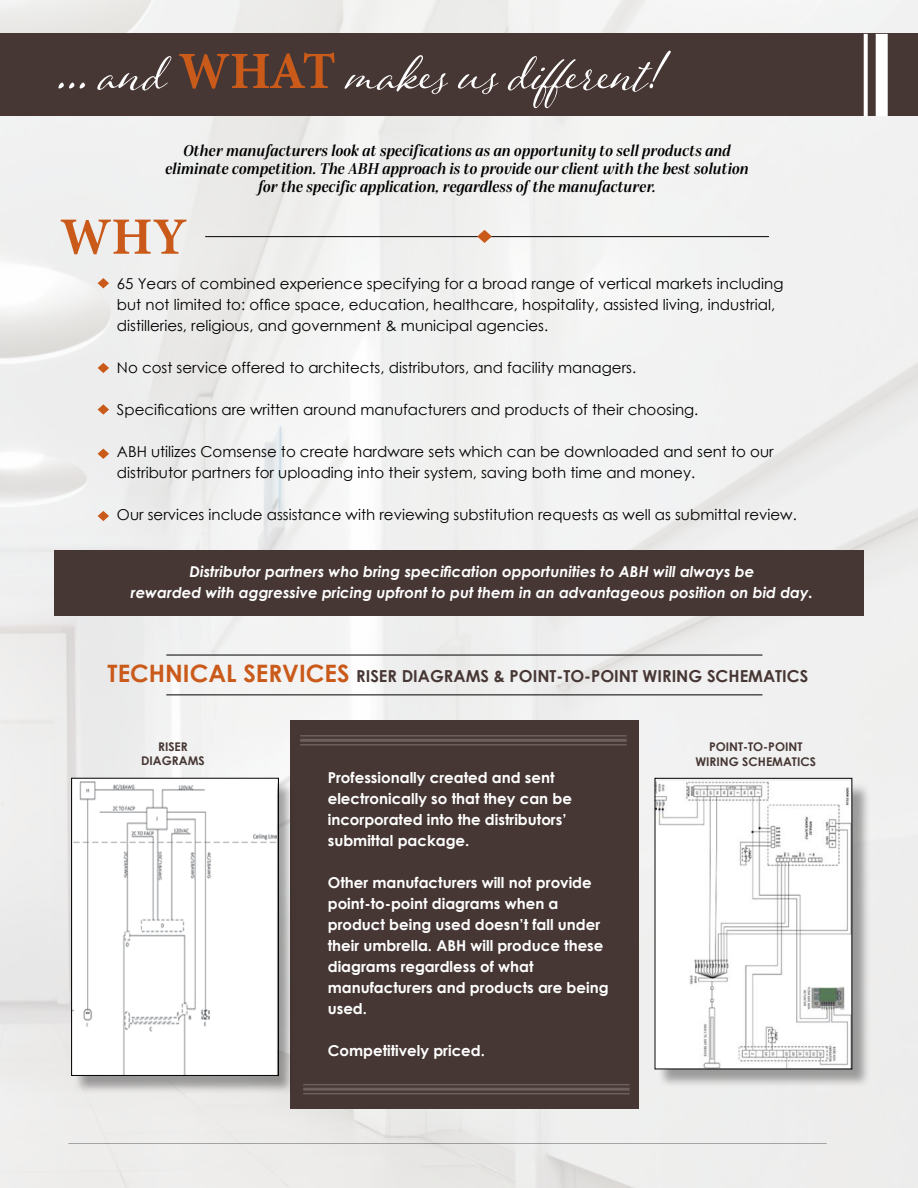
<style>
.page{position:relative;width:918px;height:1188px;background:#fff}
.page>*{position:absolute;margin:0;border:0;box-sizing:border-box;transform-origin:0 0}
.t1{font:66px "Adorn S Pomander";color:#fff}
.t2{font:700 52.5px "Minion Pro";color:#ca5a1a}
.t3{font:italic 600 16.5px/18px "Alga";letter-spacing:.02em;color:#000;text-align:center}
.t4{font:700 16.5px "Century Gothic";color:#463734}
.t5{font:15px/21px "Century Gothic";color:#000}
.t6{font:700 15px/21px "Century Gothic";color:#fff}
.t7{font:italic 700 15px/21px "Century Gothic";color:#fff;text-align:center}
.t8{font:700 12px/14.4px "Century Gothic";color:#463734;text-align:center}
.s1{font-family:"Minion Pro";font-weight:700;font-size:52.5px;color:#ca5a1a}
.s2{font-size:24px;color:#ca5a1a}
</style>
<div class="page">
<img style="left:0;top:0;width:918px;height:1188px">
<div style="left:291px;top:720px;width:348px;height:388px;background:#463734"></div>
<div style="left:0;top:34px;width:918px;height:82px;background:#463734"></div>
<hr style="left:68px;top:1143px;width:759px;height:1px;background:#000">
<svg style="left:864px;top:34px;width:4px;height:82px"></svg>
<div style="left:876px;top:34px;width:12px;height:82px;background:#fff"></div>
<hr style="left:166px;top:655px;width:596px;height:1px;background:#000">
<hr style="left:166px;top:695px;width:596px;height:1px;background:#000">
<hr style="left:205px;top:236px;width:564px;height:1px;background:#000">
<svg style="left:477px;top:230px;width:15px;height:13px"></svg>
<div style="left:74px;top:780px;width:223px;height:314px;background:#000;opacity:.35"></div>
<img style="left:73px;top:780px;width:204px;height:294px">
<div style="left:71px;top:778px;width:208px;height:298px;border:1px solid #000"></div>
<div style="left:657px;top:780px;width:214px;height:308px;background:#000;opacity:.35"></div>
<img style="left:657px;top:780px;width:193px;height:287px">
<hr style="left:300px;top:735px;width:327px;height:2px;background:#fff">
<hr style="left:300px;top:739px;width:327px;height:3px;background:#fff">
<hr style="left:300px;top:744px;width:327px;height:2px;background:#fff">
<hr style="left:303px;top:1084px;width:327px;height:1px;background:#fff">
<hr style="left:303px;top:1088px;width:327px;height:3px;background:#fff">
<hr style="left:303px;top:1093px;width:327px;height:1px;background:#fff">
<div style="left:54px;top:550px;width:810px;height:66px;background:#463734"></div>
<svg style="left:98px;top:278px;width:11px;height:10px"></svg>
<svg style="left:98px;top:363px;width:11px;height:10px"></svg>
<svg style="left:98px;top:404px;width:11px;height:11px"></svg>
<svg style="left:98px;top:449px;width:11px;height:10px"></svg>
<svg style="left:98px;top:511px;width:11px;height:10px"></svg>
<h1 class="t1" style="left:56px;top:27px;width:604px">... and <span class="s1">WHAT</span> makes us different!</h1>
<p class="t3" style="left:165px;top:141px;width:585px">Other manufacturers look at specifications as an opportunity to sell products and eliminate competition. The ABH approach is to provide our client with the best solution for the specific application, regardless of the manufacturer.</p>
<h2 class="t2" style="left:60px;top:200px;width:128px">WHY</h2>
<p class="t5" style="left:117px;top:273px;width:668px">65 Years of combined experience specifying for a broad range of vertical markets including but not limited to: office space, education, healthcare, hospitality, assisted living, industrial, distilleries, religious, and government &amp; municipal agencies.</p>
<p class="t5" style="left:117px;top:357px;width:521px">No cost service offered to architects, distributors, and facility managers.</p>
<p class="t5" style="left:117px;top:399px;width:583px">Specifications are written around manufacturers and products of their choosing.</p>
<p class="t5" style="left:117px;top:441px;width:658px">ABH utilizes Comsense to create hardware sets which can be downloaded and sent to our distributor partners for uploading into their system, saving both time and money.</p>
<p class="t5" style="left:117px;top:504px;width:681px">Our services include assistance with reviewing substitution requests as well as submittal review.</p>
<p class="t7" style="left:131px;top:560px;width:684px">Distributor partners who bring specification opportunities to ABH will always be<br>rewarded with aggressive pricing upfront to put them in an advantageous position on bid day.</p>
<p class="t4" style="left:108px;top:663px;width:702px"><span class="s2">TECHNICAL SERVICES</span> RISER DIAGRAMS &amp; POINT-TO-POINT WIRING SCHEMATICS</p>
<p class="t8" style="left:141px;top:739px;width:65px">RISER<br>DIAGRAMS</p>
<p class="t8" style="left:695px;top:739px;width:122px">POINT-TO-POINT<br>WIRING SCHEMATICS</p>
<p class="t6" style="left:328px;top:766px;width:246px">Professionally created and sent electronically so that they can be incorporated into the distributors’ submittal package.</p>
<p class="t6" style="left:328px;top:871px;width:282px">Other manufacturers will not provide point-to-point diagrams when a product being used doesn’t fall under their umbrella. ABH will produce these diagrams regardless of what manufacturers and products are being used.</p>
<p class="t6" style="left:328px;top:1039px;width:159px">Competitively priced.</p>
</div>
